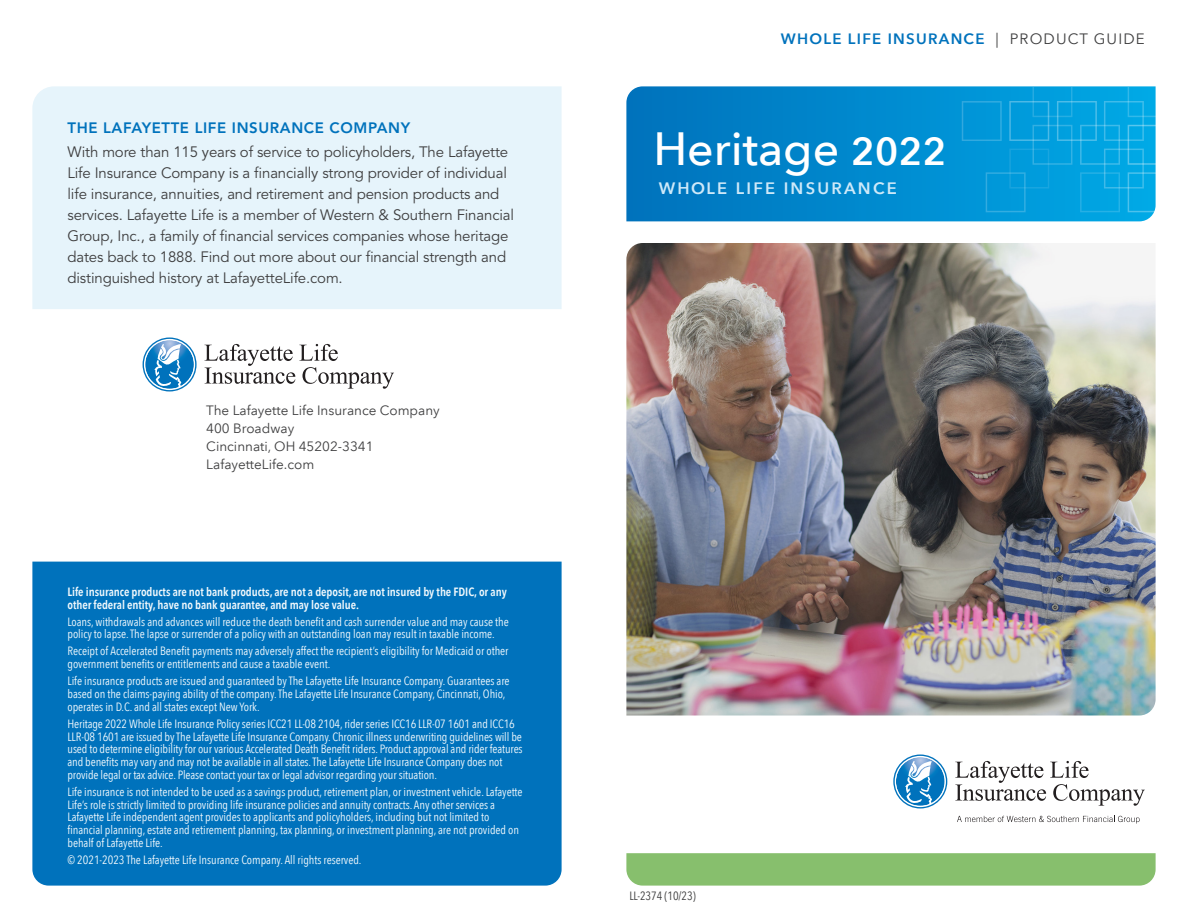
<style>
.page{position:relative;width:1188px;height:918px;background:#fff}
.page>*{position:absolute;margin:0;border:0;box-sizing:border-box;transform-origin:0 0}
.t1{font:500 46.5px "Avenir Next LT Pro";color:#fff}
.t2{font:600 16.5px "Avenir Next LT Pro";letter-spacing:.135em;color:#cee9f9}
.body_sans_10_14__-10{font:15px/21px "Avenir LT Std";letter-spacing:-.01em;color:#3e3e3f}
.HEADS_-_CAPS_heavy_10_14{font:800 15px "Avenir LT Std";letter-spacing:.04em;color:#0072bc}
.t3{font:600 15px "Avenir Next LT Pro";letter-spacing:.085em;color:#0072bc}
.t4{font:13.5px/18px "Avenir Next LT Pro";color:#3e3e3f}
.end_disclosures_reverse_8_8_5__-5{font:condensed 12px/12.8px "Avenir Next LT Pro";letter-spacing:-.005em;color:#f2f9fd}
.end_disclosures_reverse_8_8_5__-5-2{font:600 condensed 12px/12.8px "Avenir Next LT Pro";letter-spacing:-.005em;color:#f2f9fd}
.t5{font:condensed 12px "Avenir Next LT Pro";letter-spacing:-.005em;color:#3e3e3f}
.s1{font-weight:400;color:#3e3e3f}
.s2{font-weight:600;font-size:39px}
</style>
<div class="page">
<svg style="left:626px;top:86px;width:530px;height:135px;background:#0284c9"></svg>
<svg style="left:962px;top:87px;width:194px;height:125px;background:#06a1de"></svg>
<svg style="left:957px;top:816px;width:183px;height:8px"></svg>
<svg style="left:955px;top:761px;width:190px;height:45px"></svg>
<svg style="left:893px;top:755px;width:54px;height:54px"></svg>
<svg style="left:626px;top:853px;width:530px;height:33px;background:#8ac070"></svg>
<img style="left:626px;top:243px;width:530px;height:472px">
<div style="left:32px;top:562px;width:530px;height:324px;background:#0072bc"></div>
<div style="left:32px;top:86px;width:530px;height:223px;background:#e6f4fb"></div>
<svg style="left:204px;top:344px;width:190px;height:45px"></svg>
<svg style="left:143px;top:338px;width:54px;height:54px"></svg>
<p class="HEADS_-_CAPS_heavy_10_14" style="left:68px;top:119px;width:344px">THE LAFAYETTE LIFE INSURANCE COMPANY</p>
<p class="body_sans_10_14__-10" style="left:68px;top:142px;width:448px">With more than 115 years of service to policyholders, The Lafayette Life Insurance Company is a financially strong provider of individual life insurance, annuities, and retirement and pension products and services. Lafayette Life is a member of Western &amp; Southern Financial Group, Inc., a family of financial services companies whose heritage dates back to 1888. Find out more about our financial strength and distinguished history at LafayetteLife.com.</p>
<p class="t4" style="left:206px;top:402px;width:235px">The Lafayette Life Insurance Company</p>
<p class="t4" style="left:206px;top:420px;width:169px">400 Broadway<br>Cincinnati, OH 45202-3341</p>
<p class="t4" style="left:206px;top:456px;width:110px">LafayetteLife.com</p>
<p class="end_disclosures_reverse_8_8_5__-5-2" style="left:68px;top:585px;width:441px">Life insurance products are not bank products, are not a deposit, are not insured by the FDIC, or any other federal entity, have no bank guarantee, and may lose value.</p>
<p class="end_disclosures_reverse_8_8_5__-5" style="left:68px;top:615px;width:443px">Loans, withdrawals and advances will reduce the death benefit and cash surrender value and may cause the policy to lapse. The lapse or surrender of a policy with an outstanding loan may result in taxable income.</p>
<p class="end_disclosures_reverse_8_8_5__-5" style="left:68px;top:645px;width:443px">Receipt of Accelerated Benefit payments may adversely affect the recipient’s eligibility for Medicaid or other government benefits or entitlements and cause a taxable event.</p>
<p class="end_disclosures_reverse_8_8_5__-5" style="left:68px;top:675px;width:444px">Life insurance products are issued and guaranteed by The Lafayette Life Insurance Company. Guarantees are based on the claims-paying ability of the company. The Lafayette Life Insurance Company, Cincinnati, Ohio, operates in D.C. and all states except New York.</p>
<p class="end_disclosures_reverse_8_8_5__-5" style="left:68px;top:717px;width:457px">Heritage 2022 Whole Life Insurance Policy series ICC21 LL-08 2104, rider series ICC16 LLR-07 1601 and ICC16<br>LLR-08 1601 are issued by The Lafayette Life Insurance Company. Chronic illness underwriting guidelines will be used to determine eligibility for our various Accelerated Death Benefit riders. Product approval and rider features and benefits may vary and may not be available in all states. The Lafayette Life Insurance Company does not provide legal or tax advice. Please contact your tax or legal advisor regarding your situation.</p>
<p class="end_disclosures_reverse_8_8_5__-5" style="left:68px;top:785px;width:457px">Life insurance is not intended to be used as a savings product, retirement plan, or investment vehicle. Lafayette Life’s role is strictly limited to providing life insurance policies and annuity contracts. Any other services a Lafayette Life independent agent provides to applicants and policyholders, including but not limited to financial planning, estate and retirement planning, tax planning, or investment planning, are not provided on behalf of Lafayette Life.</p>
<p class="end_disclosures_reverse_8_8_5__-5" style="left:68px;top:853px;width:296px">© 2021-2023 The Lafayette Life Insurance Company. All rights reserved.</p>
<p class="t3" style="left:781px;top:29px;width:365px">WHOLE LIFE INSURANCE <span class="s1">| PRODUCT GUIDE</span></p>
<p class="t1" style="left:653px;top:121px;width:294px">Heritage <span class="s2">2022</span></p>
<p class="t2" style="left:659px;top:179px;width:240px">WHOLE LIFE INSURANCE</p>
<p class="t5" style="left:629px;top:888px;width:68px">LL-2374 (10/23)</p>
</div>
